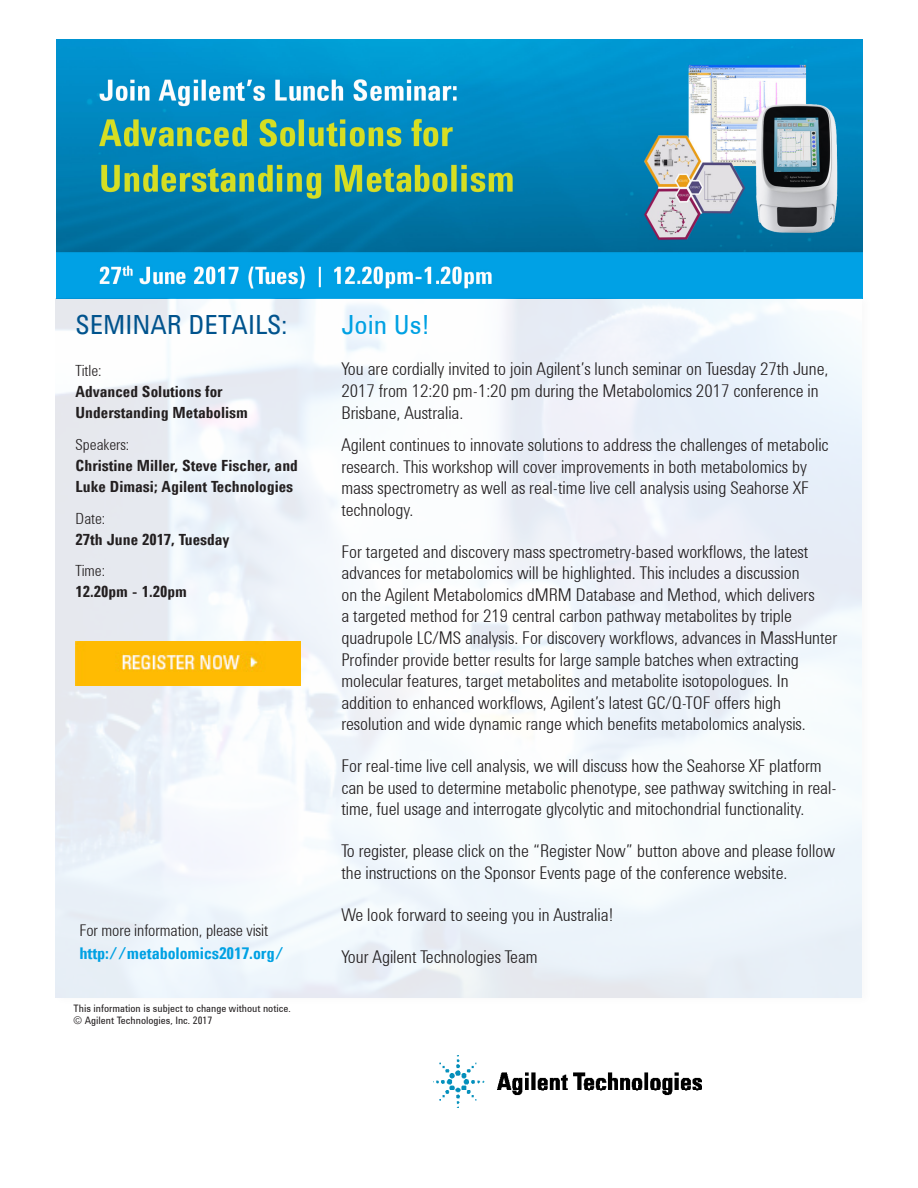
<style>
.page{position:relative;width:918px;height:1188px;background:#fff}
.page>*{position:absolute;margin:0;border:0;box-sizing:border-box;transform-origin:0 0}
.Body{font:27px "Agilent Cond TT";color:#00538d}
.Body-2{font:27px "Agilent Cond TT";color:#00a1e3}
.Body-3{font:300 18px/21.6px "Agilent Cond TT";color:#231f20}
.CTA_Body{font:300 16.5px/22.5px "Agilent Cond TT";letter-spacing:-.005em;color:#231f20}
.Body-4{font:700 15.75px/21px "Agilent Cond TT";color:#231f20}
.Legal_Text_Copyright{font:10.5px/12px "Agilent Cond TT";color:#231f20}
.s1{font-weight:300}
.s2{font-weight:700;color:#00a1e3}
</style>
<div class="page">
<img style="left:433px;top:1056px;width:268px;height:51px">
<img style="left:57px;top:40px;width:806px;height:252px">
<div style="left:51px;top:292px;width:823px;height:715px;background:#231f20;opacity:.25"></div>
<img style="left:55px;top:298px;width:807px;height:700px">
<img style="left:619px;top:186px;width:117px;height:149px">
<img style="left:76px;top:642px;width:224px;height:43px">
<p class="Body" style="left:76px;top:304px;width:213px">SEMINAR DETAILS:</p>
<p class="Body-4" style="left:76px;top:359px;width:174px"><span class="s1">Title:<br></span>Advanced Solutions for<br>Understanding Metabolism</p>
<p class="Body-4" style="left:76px;top:433px;width:224px"><span class="s1">Speakers:<br></span>Christine Miller, Steve Fischer, and<br>Luke Dimasi; Agilent Technologies</p>
<p class="Body-4" style="left:76px;top:507px;width:155px"><span class="s1">Date:<br></span>27th June 2017, Tuesday</p>
<p class="Body-4" style="left:76px;top:560px;width:113px"><span class="s1">Time:<br></span>12.20pm - 1.20pm</p>
<p class="CTA_Body" style="left:79px;top:918px;width:206px">For more information, please visit <span class="s2">http://metabolomics2017.org/</span></p>
<p class="Legal_Text_Copyright" style="left:74px;top:1002px;width:219px">This information is subject to change without notice. © Agilent Technologies, Inc. 2017</p>
<p class="Body-2" style="left:341px;top:304px;width:90px">Join Us!</p>
<p class="Body-3" style="left:341px;top:357px;width:488px">You are cordially invited to join Agilent’s lunch seminar on Tuesday 27th June,<br>2017 from 12:20 pm-1:20 pm during the Metabolomics 2017 conference in<br>Brisbane, Australia.</p>
<p class="Body-3" style="left:341px;top:433px;width:489px">Agilent continues to innovate solutions to address the challenges of metabolic research. This workshop will cover improvements in both metabolomics by mass spectrometry as well as real-time live cell analysis using Seahorse XF technology.</p>
<p class="Body-3" style="left:341px;top:539px;width:497px">For targeted and discovery mass spectrometry-based workflows, the latest advances for metabolomics will be highlighted. This includes a discussion<br>on the Agilent Metabolomics dMRM Database and Method, which delivers<br>a targeted method for 219 central carbon pathway metabolites by triple quadrupole LC/MS analysis. For discovery workflows, advances in MassHunter Profinder provide better results for large sample batches when extracting molecular features, target metabolites and metabolite isotopologues. In addition to enhanced workflows, Agilent’s latest GC/Q-TOF offers high resolution and wide dynamic range which benefits metabolomics analysis.</p>
<p class="Body-3" style="left:341px;top:754px;width:497px">For real-time live cell analysis, we will discuss how the Seahorse XF platform can be used to determine metabolic phenotype, see pathway switching in real&shy;time, fuel usage and interrogate glycolytic and mitochondrial functionality.</p>
<p class="Body-3" style="left:341px;top:839px;width:495px">To register, please click on the “Register Now” button above and please follow the instructions on the Sponsor Events page of the conference website.</p>
<p class="Body-3" style="left:341px;top:902px;width:274px">We look forward to seeing you in Australia!</p>
<p class="Body-3" style="left:341px;top:944px;width:198px">Your Agilent Technologies Team</p>
</div>
